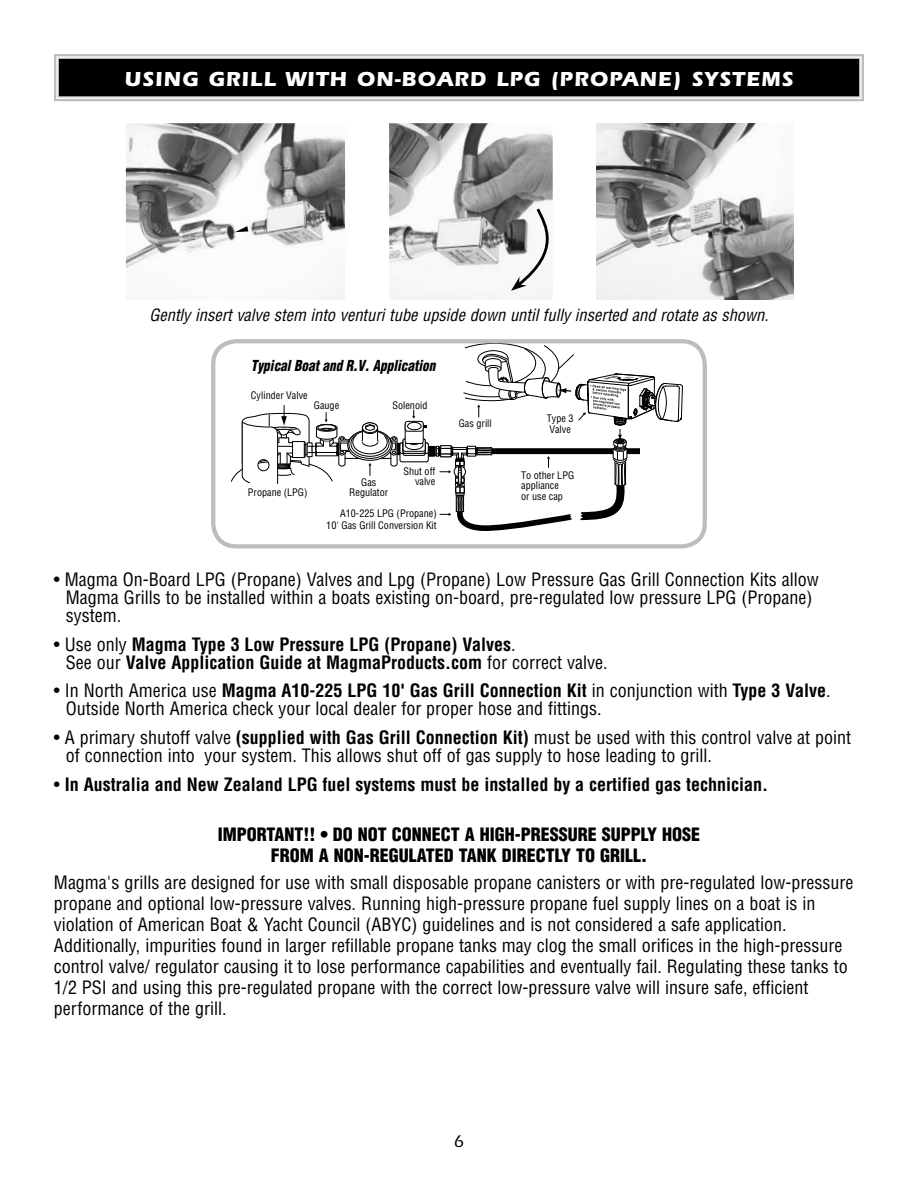
<style>
.page{position:relative;width:918px;height:1188px;background:#fff}
.page>*{position:absolute;margin:0;border:0;box-sizing:border-box;transform-origin:0 0}
.t1{font:700 21px "Itc Eras";letter-spacing:.05em;color:#fff}
.t2{font:condensed 18px/21px "Helvetica";color:#000}
.t3{font:700 condensed 18px/18px "Helvetica";color:#000}
.t4{font:900 condensed 18px/21px "Helvetica";color:#000;text-align:center}
.t5{font:500 17.55px "Itc Eras";color:#000}
.t6{font:italic condensed 16.5px "Helvetica";color:#000}
.t7{font:italic 900 condensed 14.85px "Helvetica";color:#000;scale:.9 1}
.t8{font:condensed 10.2px/10.2px "Helvetica";color:#000;text-align:right}
.s1{font-weight:400}
.s2{font-weight:700}
</style>
<div class="page">
<svg style="left:54px;top:54px;width:810px;height:48px;background:#2e2e2e"></svg>
<div style="left:58px;top:58px;width:802px;height:39px;border:1px solid #bdbdbd"></div>
<div style="left:399px;top:442px;width:30px;height:20px;border:1px solid #000;border-radius:2px"></div>
<div style="left:403px;top:440px;width:23px;height:16px;border:1px solid #000;border-radius:2px"></div>
<div style="left:403px;top:438px;width:23px;height:16px;border:1px solid #000;border-radius:2px"></div>
<div style="left:403px;top:439px;width:22px;height:13px;border:1px solid #000;border-radius:2px"></div>
<div style="left:405px;top:439px;width:18px;height:11px;border:1px solid #000;border-radius:50%"></div>
<div style="left:409px;top:439px;width:11px;height:6px;border:1px solid #000;border-radius:50%"></div>
<div style="left:405px;top:422px;width:18px;height:22px;background:#fff;border-radius:2px"></div>
<div style="left:405px;top:422px;width:18px;height:22px;border:1px solid #000;border-radius:2px"></div>
<div style="left:405px;top:421px;width:18px;height:10px;border:1px solid #000;border-radius:2px"></div>
<div style="left:408px;top:422px;width:13px;height:8px;background:#fff;border-radius:50%"></div>
<div style="left:407px;top:422px;width:14px;height:8px;border:1px solid #000;border-radius:50%"></div>
<svg style="left:230px;top:405px;width:175px;height:79px"></svg>
<svg style="left:412px;top:410px;width:3px;height:9px"></svg>
<svg style="left:422px;top:344px;width:261px;height:187px"></svg>
<div style="left:211px;top:339px;width:496px;height:209px;border:4px solid #bdbdbd;border-radius:23px"></div>
<img style="left:389px;top:123px;width:164px;height:176px">
<img style="left:126px;top:123px;width:219px;height:177px">
<img style="left:597px;top:123px;width:197px;height:177px">
<svg style="left:511px;top:205px;width:42px;height:86px"></svg>
<svg style="left:235px;top:226px;width:13px;height:6px"></svg>
<p class="t1" style="left:124px;top:66px;width:671px">USING GRILL WITH ON-BOARD LPG (PROPANE) SYSTEMS</p>
<p class="t6" style="left:149px;top:305px;width:621px">Gently insert valve stem into venturi tube upside down until fully inserted and rotate as shown.</p>
<p class="t7" style="left:251px;top:356px;width:207px">Typical Boat and R.V. Application</p>
<p class="t8" style="left:251px;top:390px;width:58px">Cylinder Valve</p>
<p class="t8" style="left:314px;top:400px;width:27px">Gauge</p>
<p class="t8" style="left:392px;top:400px;width:37px">Solenoid</p>
<p class="t8" style="left:403px;top:466px;width:33px">Shut off valve</p>
<p class="t8" style="left:248px;top:487px;width:61px">Propane (LPG)</p>
<p class="t8" style="left:349px;top:477px;width:40px;text-align:center">Gas<br>Regulator</p>
<p class="t8" style="left:326px;top:508px;width:112px;line-height:11.4px">A10-225 LPG (Propane)<br>10' Gas Grill Conversion Kit</p>
<p class="t8" style="left:459px;top:418px;width:35px">Gas grill</p>
<p class="t8" style="left:547px;top:412px;width:28px;line-height:11.4px;text-align:left">Type 3<br>Valve</p>
<p class="t8" style="left:521px;top:470px;width:55px;text-align:left">To other LPG appliance<br>or use cap</p>
<p class="t2" style="left:66px;top:570px;width:754px;line-height:18px;text-indent:-12px">• Magma On-Board LPG (Propane) Valves and Lpg (Propane) Low Pressure Gas Grill Connection Kits allow<br>Magma Grills to be installed within a boats existing on-board, pre-regulated low pressure LPG (Propane) system.</p>
<p class="t3" style="left:66px;top:635px;width:543px;text-indent:-12px"><span class="s1">• Use only</span> Magma Type 3 Low Pressure LPG (Propane) Valves<span class="s1">.<br>See our</span> Valve Application Guide at MagmaProducts.com <span class="s1">for correct valve.</span></p>
<p class="t2" style="left:66px;top:682px;width:766px;line-height:18px;text-indent:-12px">• In North America use <span class="s2">Magma A10-225 LPG 10' Gas Grill Connection Kit</span> in conjunction with <span class="s2">Type 3 Valve</span>.<br>Outside North America check your local dealer for proper hose and fittings.</p>
<p class="t2" style="left:66px;top:729px;width:787px;line-height:18px;text-indent:-12px">• A primary shutoff valve <span class="s2">(supplied with Gas Grill Connection Kit)</span> must be used with this control valve at point of connection into your system. This allows shut off of gas supply to hose leading to grill.</p>
<p class="t3" style="left:54px;top:775px;width:716px"><span class="s1">•</span> In Australia and New Zealand LPG fuel systems must be installed by a certified gas technician.</p>
<p class="t4" style="left:218px;top:824px;width:484px">IMPORTANT!! • DO NOT CONNECT A HIGH-PRESSURE SUPPLY HOSE<br>FROM A NON-REGULATED TANK DIRECTLY TO GRILL.</p>
<p class="t2" style="left:54px;top:872px;width:801px">Magma's grills are designed for use with small disposable propane canisters or with pre-regulated low-pressure propane and optional low-pressure valves. Running high-pressure propane fuel supply lines on a boat is in violation of American Boat &amp; Yacht Council (ABYC) guidelines and is not considered a safe application.<br>Additionally, impurities found in larger refillable propane tanks may clog the small orifices in the high-pressure control valve/ regulator causing it to lose performance capabilities and eventually fail. Regulating these tanks to 1/2 PSI and using this pre-regulated propane with the correct low-pressure valve will insure safe, efficient performance of the grill.</p>
<p class="t5" style="left:454px;top:1132px;width:12px">6</p>
</div>
